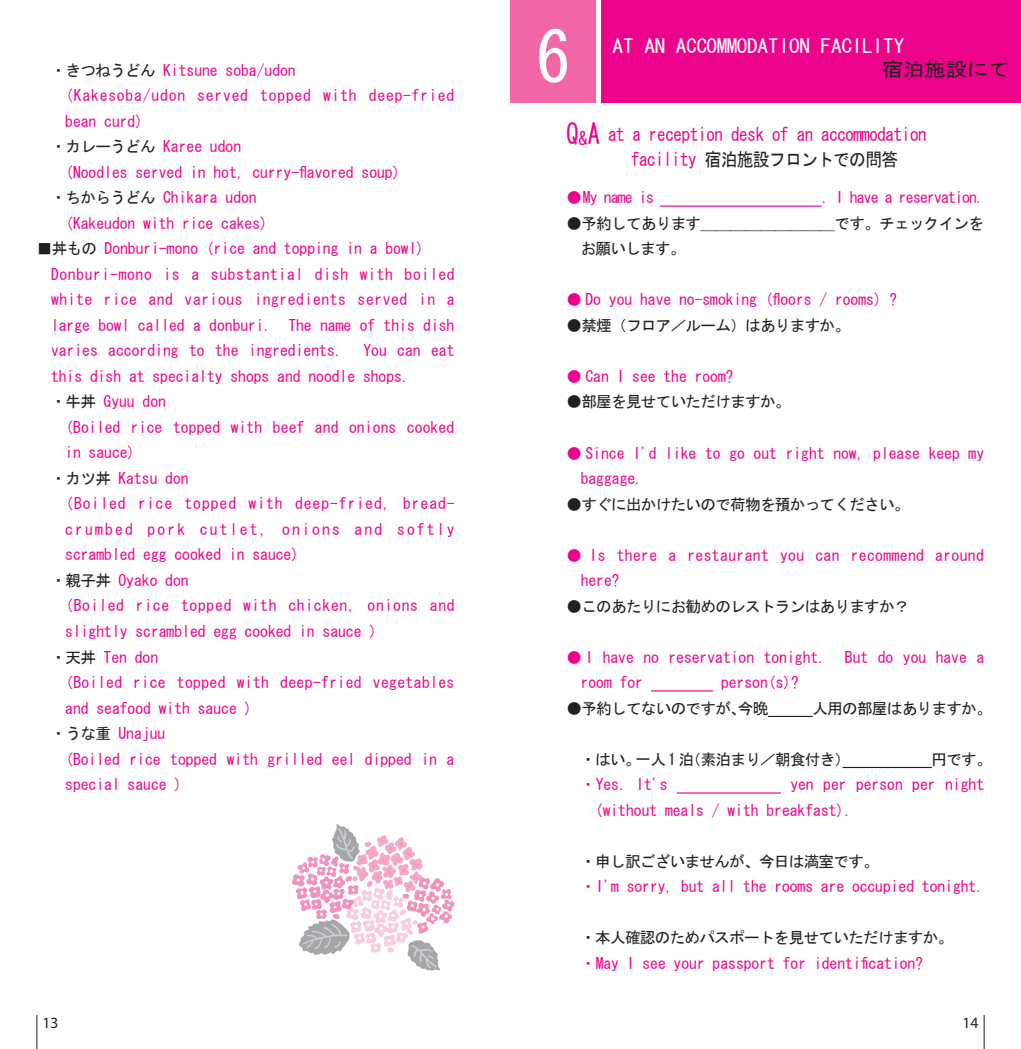
<style>
.page{position:relative;width:1021px;height:1049px;background:#fff}
.page>*{position:absolute;margin:0;border:0;box-sizing:border-box;transform-origin:0 0}
.t1{font:70.8px "MS Gothic";color:#fff}
.t2{font:19.2px "MS Gothic";letter-spacing:-.015em;color:#fff;scale:1.11 1}
.t3{font:19.2px "MS Gothic";color:#231f20;scale:1.11 1}
.t4{font:18.4px/25.6px "MS Gothic";letter-spacing:-.015em;color:#ed028c}
.t5{font:15.6px/25.6px "MS Gothic";color:#ed028c}
.t6{font:15.6px/25.6px "MS Gothic";letter-spacing:-.045em;color:#231f20}
.t7{font:15.6px/25.6px "MS Gothic";letter-spacing:.025em;color:#ed028c}
.t8{font:15.6px "MS Gothic";letter-spacing:.055em;color:#ed028c}
.t9{font:15.6px "MS Gothic";letter-spacing:.065em;color:#ed028c}
.t10{font:15.6px "MS Gothic";letter-spacing:.045em;color:#ed028c}
.t11{font:15.6px "MS Gothic";letter-spacing:.14em;color:#ed028c}
.t12{font:15.6px "MS Gothic";letter-spacing:-.05em;color:#ed028c}
.t13{font:15.6px "Myriad Pro";color:#231f20}
.s1{color:#231f20}
.s2{font-size:28.4px}
</style>
<div class="page">
<hr style="left:36px;top:1015px;width:1px;height:34px;background:#231f20">
<hr style="left:983px;top:1015px;width:1px;height:34px;background:#231f20">
<hr style="left:660px;top:206px;width:161px;height:1px;background:#ed028c">
<hr style="left:651px;top:690px;width:62px;height:1px;background:#ed028c">
<hr style="left:768px;top:716px;width:44px;height:1px;background:#231f20">
<hr style="left:842px;top:767px;width:89px;height:1px;background:#231f20">
<hr style="left:677px;top:792px;width:103px;height:1px;background:#ed028c">
<div style="left:510px;top:0;width:85px;height:103px;background:#f166a7"></div>
<div style="left:601px;top:0;width:419px;height:103px;background:#ed028c"></div>
<svg style="left:292px;top:824px;width:162px;height:147px"></svg>
<p class="t5" style="left:51px;top:57px;width:246px"><span class="s1">・きつねうどん</span> Kitsune soba/udon</p>
<p class="t8" style="left:65px;top:88px;width:390px">(Kakesoba/udon served topped with deep-fried</p>
<p class="t5" style="left:65px;top:108px;width:79px">bean curd)</p>
<p class="t5" style="left:51px;top:134px;width:192px"><span class="s1">・カレーうどん</span> Karee udon</p>
<p class="t5" style="left:65px;top:159px;width:337px">(Noodles served in hot, curry-flavored soup)</p>
<p class="t5" style="left:51px;top:185px;width:207px"><span class="s1">・ちからうどん</span> Chikara udon</p>
<p class="t5" style="left:65px;top:210px;width:204px">(Kakeudon with rice cakes)</p>
<p class="t5" style="left:51px;top:236px;width:405px;text-indent:-14px"><span class="s1">■丼もの</span> Donburi-mono (rice and topping in a bowl)<br>Donburi-mono is a substantial dish with boiled white rice and various ingredients served in a large bowl called a donburi. The name of this dish varies according to the ingredients.</p>
<p class="t5" style="left:51px;top:338px;width:405px;text-indent:313px">You can eat this dish at specialty shops and noodle shops.　<br><span class="s1">・牛丼</span> Gyuu don</p>
<p class="t5" style="left:65px;top:414px;width:390px">(Boiled rice topped with beef and onions cooked</p>
<p class="t5" style="left:65px;top:440px;width:72px">in sauce)</p>
<p class="t5" style="left:51px;top:465px;width:139px"><span class="s1">・カツ丼</span> Katsu don</p>
<p class="t9" style="left:65px;top:496px;width:391px">(Boiled rice topped with deep-fried, bread-</p>
<p class="t11" style="left:65px;top:521px;width:391px">crumbed pork cutlet, onions and softly</p>
<p class="t5" style="left:65px;top:542px;width:235px">scrambled egg cooked in sauce)</p>
<p class="t5" style="left:51px;top:567px;width:139px"><span class="s1">・親子丼</span> Oyako don</p>
<p class="t10" style="left:65px;top:598px;width:391px">(Boiled rice topped with chicken, onions and</p>
<p class="t5" style="left:65px;top:618px;width:313px">slightly scrambled egg cooked in sauce )</p>
<p class="t5" style="left:51px;top:644px;width:109px"><span class="s1">・天丼</span> Ten don</p>
<p class="t7" style="left:65px;top:669px;width:390px">(Boiled rice topped with deep-fried vegetables</p>
<p class="t5" style="left:65px;top:695px;width:189px">and seafood with sauce )</p>
<p class="t5" style="left:51px;top:720px;width:116px"><span class="s1">・うな重</span> Unajuu</p>
<p class="t5" style="left:65px;top:746px;width:391px">(Boiled rice topped with grilled eel dipped in a</p>
<p class="t5" style="left:65px;top:771px;width:118px">special sauce )</p>
<h1 class="t1" style="left:535px;top:22px;width:37px">6</h1>
<p class="t2" style="left:612px;top:37px;width:264px">AT AN ACCOMMODATION FACILITY</p>
<p class="t3" style="left:882px;top:59px;width:116px">宿泊施設にて</p>
<p class="t4" style="left:566px;top:121px;width:361px"><span class="s2">Q</span>&amp;<span class="s2">A</span> at a reception desk of an accommodation　　　　facility <span class="s1">宿泊施設フロントでの問答</span></p>
<p class="t5" style="left:566px;top:185px;width:89px">●My name is</p>
<p class="t12" style="left:821px;top:190px;width:164px">. I have a reservation.</p>
<p class="t6" style="left:580px;top:210px;width:405px;text-indent:-14px">●予約してあります＿＿＿＿＿＿＿＿＿です。チェックインをお願いします。</p>
<p class="t5" style="left:566px;top:287px;width:332px">● Do you have no-smoking (floors / rooms) ?</p>
<p class="t6" style="left:566px;top:312px;width:285px">●禁煙（フロア／ルーム）はありますか。</p>
<p class="t5" style="left:566px;top:363px;width:169px">● Can I see the room?</p>
<p class="t6" style="left:566px;top:389px;width:226px">●部屋を見せていただけますか。</p>
<p class="t5" style="left:580px;top:440px;width:405px;text-indent:-14px">● Since I'd like to go out right now, please keep my baggage.</p>
<p class="t6" style="left:566px;top:491px;width:345px">●すぐに出かけたいので荷物を預かってください。</p>
<p class="t7" style="left:580px;top:542px;width:405px;text-indent:-14px">● Is there a restaurant you can recommend around here?</p>
<p class="t6" style="left:566px;top:593px;width:344px">●このあたりにお勧めのレストランはありますか？</p>
<p class="t5" style="left:580px;top:644px;width:405px;text-indent:-14px">● I have no reservation tonight. But do you have a room for</p>
<p class="t5" style="left:721px;top:670px;width:79px">person(s)?</p>
<p class="t6" style="left:566px;top:695px;width:427px">●予約してないのですが、今晩　　　人用の部屋はありますか。</p>
<p class="t6" style="left:580px;top:746px;width:413px">・はい。一人 1 泊（素泊まり／朝食付き）　　　　　　円です。</p>
<p class="t5" style="left:580px;top:772px;width:89px">・Yes. It's</p>
<p class="t5" style="left:595px;top:772px;width:391px;text-indent:195px">yen per person per night (without meals / with breakfast).</p>
<p class="t6" style="left:580px;top:848px;width:300px">・申し訳ございませんが、今日は満室です。</p>
<p class="t5" style="left:580px;top:874px;width:405px">・I'm sorry, but all the rooms are occupied tonight.</p>
<p class="t6" style="left:580px;top:925px;width:374px">・本人確認のためパスポートを見せていただけますか。</p>
<p class="t5" style="left:580px;top:950px;width:344px">・May I see your passport for identification?</p>
<p class="t13" style="left:43px;top:1013px;width:17px">13</p>
<p class="t13" style="left:962px;top:1013px;width:17px">14</p>
</div>
